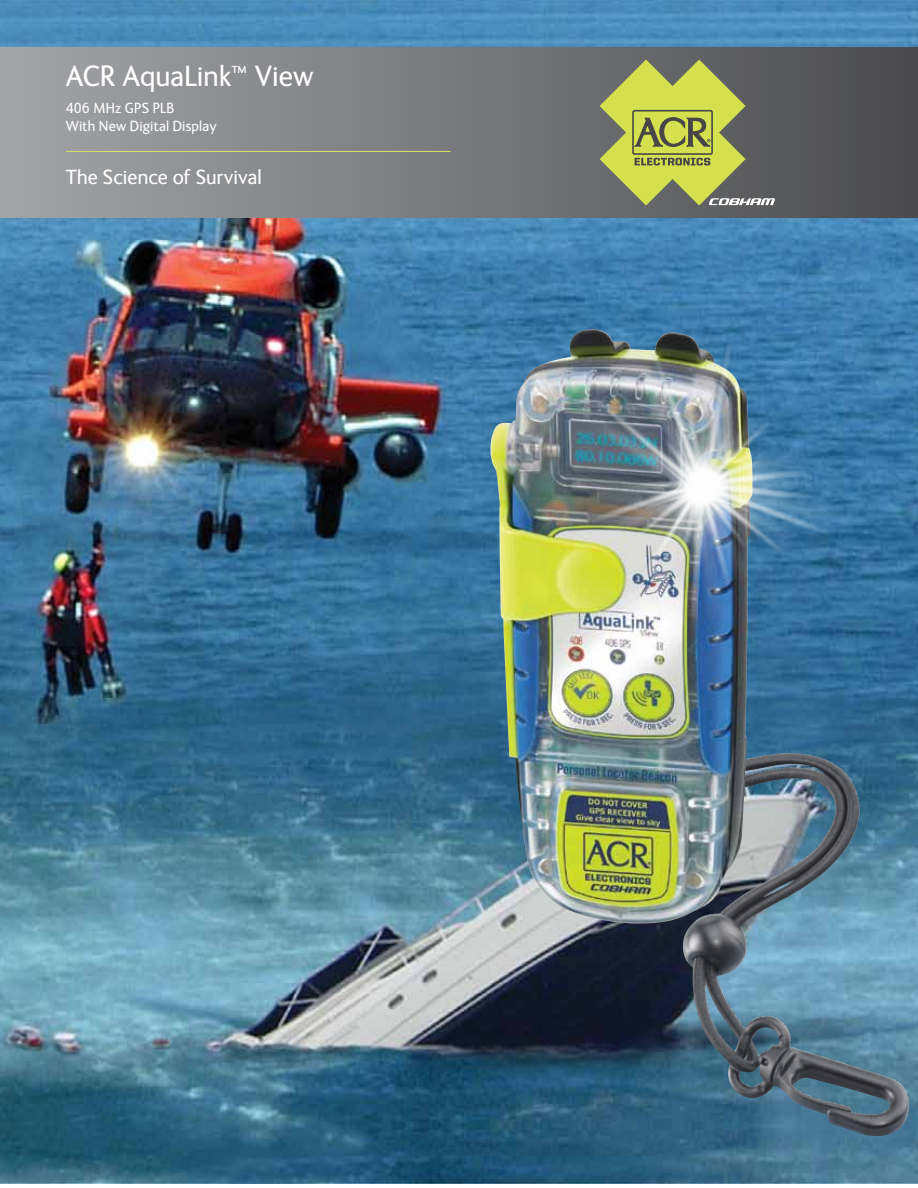
<style>
.page{position:relative;width:918px;height:1188px;background:#fff}
.page>*{position:absolute;margin:0;border:0;box-sizing:border-box;transform-origin:0 0}
.t1{font:30px "FS Ingrid";color:#fff}
.t2{font:21px "FS Ingrid";letter-spacing:.005em;color:#fff}
.t3{font:15px/18px "FS Ingrid";letter-spacing:.015em;color:#fff}
</style>
<div class="page">
<img style="left:0;top:0;width:918px;height:1184px">
<div style="left:0;top:48px;width:918px;height:170px;background:linear-gradient(to right,#a3a5a8,#4b4c4e)"></div>
<hr style="left:66px;top:151px;width:384px;height:1px;background:#dae463">
<svg style="left:598px;top:60px;width:188px;height:146px;background:#959a58"></svg>
<img style="left:566px;top:752px;width:348px;height:386px">
<img style="left:490px;top:328px;width:263px;height:596px">
<img style="left:509px;top:324px;width:409px;height:378px">
<h1 class="t1" style="left:66px;top:61px;width:249px">ACR AquaLink™ View</h1>
<p class="t3" style="left:66px;top:99px;width:152px">406 MHz GPS PLB<br>With New Digital Display</p>
<h2 class="t2" style="left:66px;top:166px;width:198px">The Science of Survival</h2>
</div>
